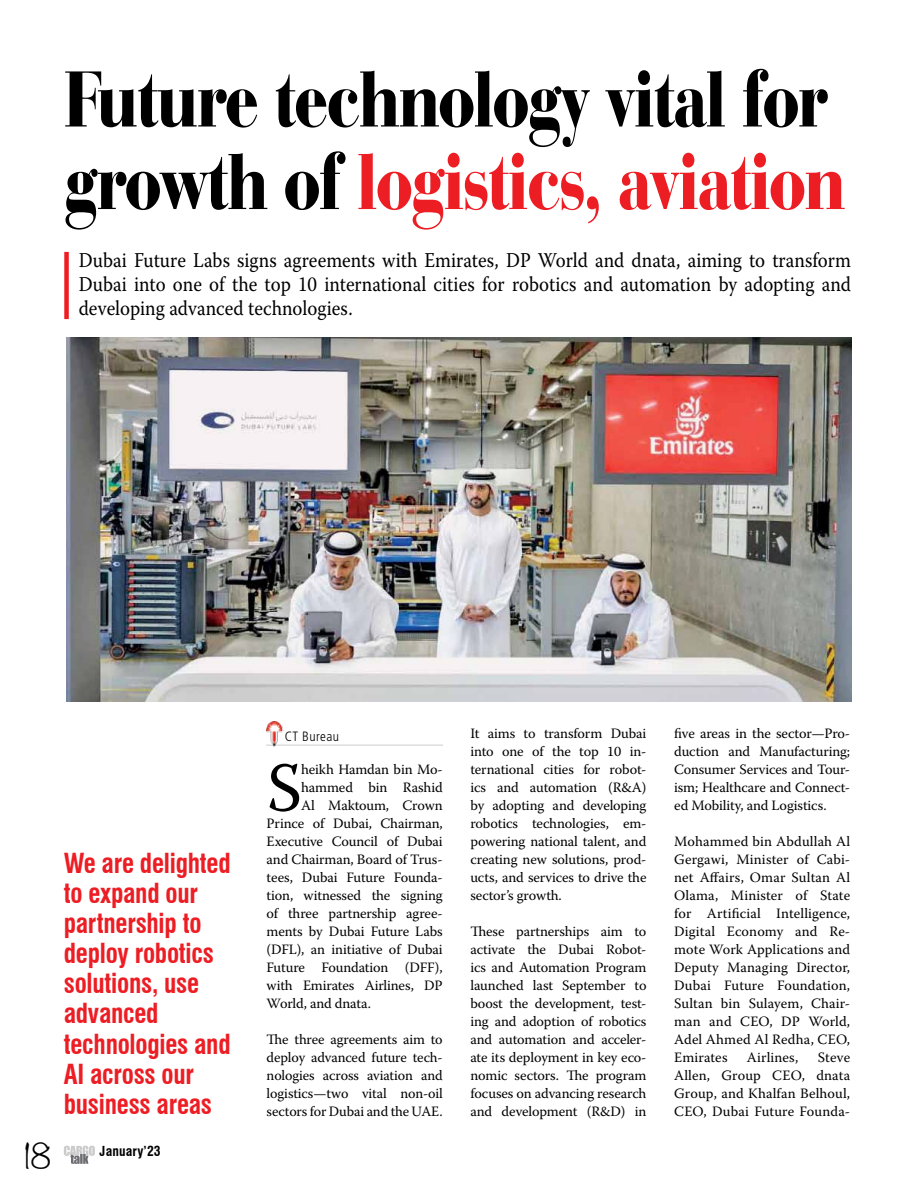
<style>
.page{position:relative;width:915px;height:1191px;background:#fff}
.page>*{position:absolute;margin:0;border:0;box-sizing:border-box;transform-origin:0 0}
.t1{font:900 82.5px/82.5px "Bauer Bodoni BT";letter-spacing:-.02em;color:#000;scale:.81 1}
.t2{font:68.85px "Warnock Pro";color:#000}
.t3{font:300 30px "Noteworthy";color:#000}
.t4{font:700 condensed 27px/30px "Swiss 721 BT";letter-spacing:-.01em;color:#ed1d24;scale:.94 1}
.t5{font:21px/24px "Warnock Pro";color:#000;text-align:justify;scale:.9 1}
.t6{font:14.25px/18px "Warnock Pro";letter-spacing:-.01em;color:#000;text-align:justify}
.t7{font:14.25px "Warnock Pro";letter-spacing:.01em;color:#000}
.t8{font:700 condensed 13.5px "Swiss 721 BT";letter-spacing:.01em;color:#000}
.t9{font:300 condensed 13.5px "Frutiger";letter-spacing:.03em;color:#000}
.s1{color:#ed1d24}
</style>
<div class="page">
<svg style="left:64px;top:1145px;width:31px;height:19px"></svg>
<img style="left:266px;top:722px;width:176px;height:24px">
<div style="left:64px;top:252px;width:5px;height:67px;background:#ed1d24"></div>
<img style="left:66px;top:338px;width:784px;height:364px">
<h1 class="t1" style="left:64px;top:56px;width:965px">Future technology vital for growth of <span class="s1">logistics, aviation</span></h1>
<h3 class="t5" style="left:79px;top:248px;width:859px">Dubai Future Labs signs agreements with Emirates, DP World and dnata, aiming to transform Dubai into one of the top 10 international cities for robotics and automation by adopting and developing advanced technologies.</h3>
<h3 class="t3" style="left:24px;top:1130px;width:28px">18</h3>
<h3 class="t4" style="left:64px;top:848px;width:179px">We are delighted to expand our partnership to deploy robotics solutions, use advanced technologies and<br>AI across our business areas</h3>
<p class="t8" style="left:99px;top:1142px;width:63px">January’23</p>
<p class="t9" style="left:285px;top:728px;width:56px">CT Bureau</p>
<h2 class="t2" style="left:266px;top:746px;width:37px">S</h2>
<p class="t6" style="left:301px;top:760px;width:143px">heikh Hamdan bin Mo-</p>
<p class="t6" style="left:301px;top:778px;width:143px">hammed bin Rashid</p>
<p class="t6" style="left:301px;top:796px;width:143px">Al Maktoum, Crown</p>
<p class="t6" style="left:266px;top:814px;width:177px">Prince of Dubai, Chairman,</p>
<p class="t6" style="left:266px;top:832px;width:177px">Executive Council of Dubai</p>
<p class="t6" style="left:266px;top:850px;width:177px">and Chairman, Board of Trus-</p>
<p class="t6" style="left:266px;top:868px;width:177px">tees, Dubai Future Founda-</p>
<p class="t6" style="left:266px;top:886px;width:177px">tion, witnessed the signing</p>
<p class="t6" style="left:266px;top:904px;width:177px">of three partnership agree-</p>
<p class="t6" style="left:266px;top:922px;width:177px">ments by Dubai Future Labs</p>
<p class="t6" style="left:266px;top:940px;width:177px">(DFL), an initiative of Dubai</p>
<p class="t6" style="left:266px;top:958px;width:177px">Future Foundation (DFF),</p>
<p class="t6" style="left:266px;top:976px;width:177px">with Emirates Airlines, DP</p>
<p class="t6" style="left:266px;top:994px;width:106px">World, and dnata.</p>
<p class="t6" style="left:266px;top:1030px;width:177px">The three agreements aim to deploy advanced future tech&shy;nologies across aviation and logistics—two vital non-oil sectors for Dubai and the UAE.</p>
<p class="t6" style="left:470px;top:724px;width:177px">It aims to transform Dubai into one of the top 10 in&shy;ternational cities for robot&shy;ics and automation (R&amp;A) by adopting and developing robotics technologies, em&shy;powering national talent, and creating new solutions, prod&shy;ucts, and services to drive the sector’s growth.</p>
<p class="t6" style="left:470px;top:922px;width:177px">These partnerships aim to activate the Dubai Robot&shy;ics and Automation Program launched last September to boost the development, test&shy;ing and adoption of robotics and automation and acceler&shy;ate its deployment in key eco&shy;nomic sectors. The program focuses on advancing research and development (R&amp;D) in</p>
<p class="t6" style="left:674px;top:724px;width:177px">five areas in the sector—Pro&shy;duction and Manufacturing; Consumer Services and Tour&shy;ism; Healthcare and Connect&shy;ed Mobility, and Logistics.</p>
<p class="t6" style="left:674px;top:832px;width:177px">Mohammed bin Abdullah Al Gergawi, Minister of Cabi&shy;net Affairs, Omar Sultan Al Olama, Minister of State for Artificial Intelligence, Digital Economy and Re&shy;mote Work Applications and Deputy Managing Director, Dubai Future Foundation, Sultan bin Sulayem, Chair&shy;man and CEO, DP World, Adel Ahmed Al Redha, CEO, Emirates</p>
<p class="t7" style="left:746px;top:1049px;width:53px">Airlines,</p>
<p class="t6" style="left:674px;top:1048px;width:177px;text-indent:144px">Steve Allen, Group CEO, dnata Group, and Khalfan Belhoul, CEO, Dubai Future Founda-</p>
</div>
